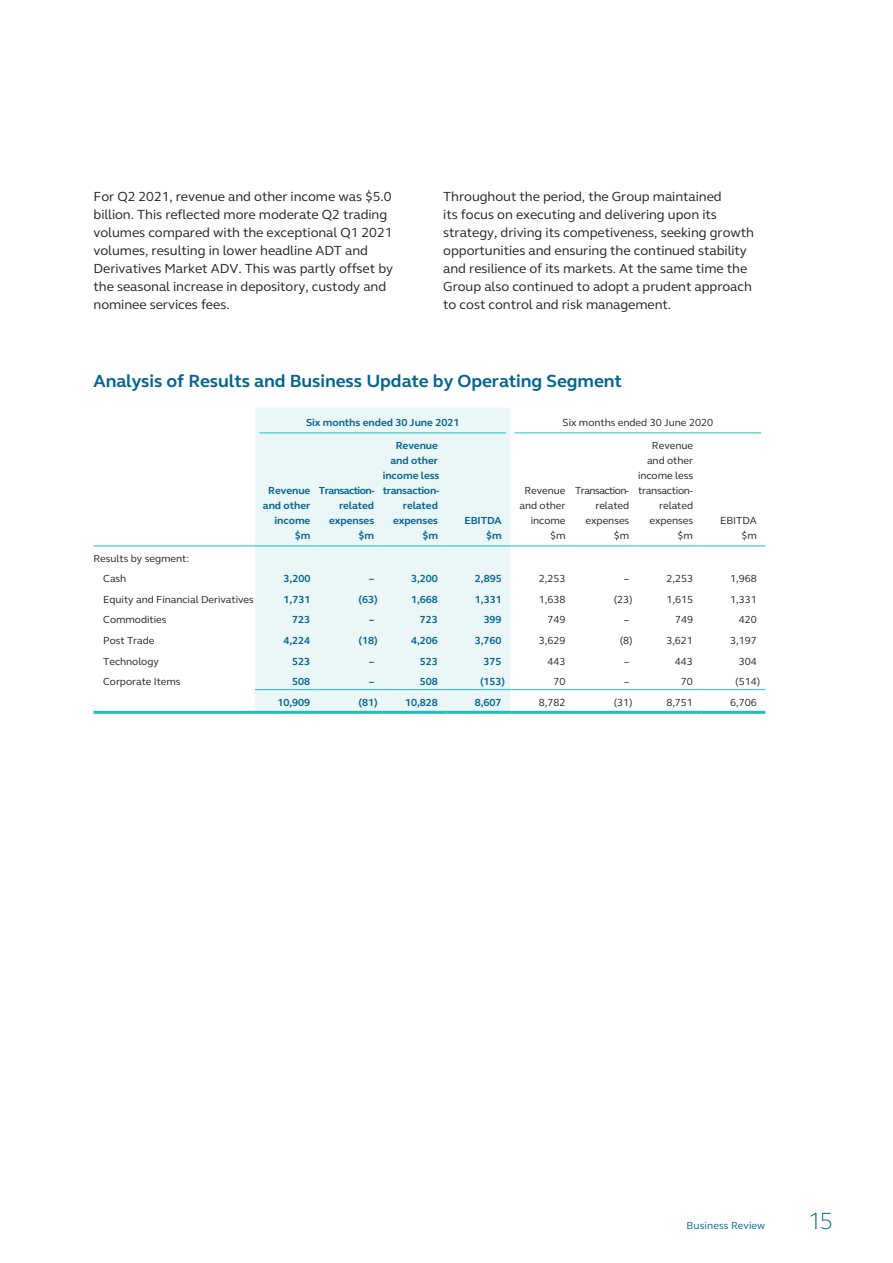
<style>
.page{position:relative;width:893px;height:1263px;background:#fff}
.page>*{position:absolute;margin:0;border:0;box-sizing:border-box;transform-origin:0 0}
.t1{font:300 24px "FS Elliot Pro";color:#026491}
.t2{font:700 18px "FS Elliot Pro";letter-spacing:-.005em;color:#026491}
.t3{font:13.5px/18px "FS Elliot Pro";letter-spacing:-.005em;color:#231f20}
.t4{font:10.5px/15px "FS Elliot Pro";letter-spacing:-.005em;color:#231f20;text-align:right}
.t5{font:700 10.5px/15px "FS Elliot Pro";letter-spacing:-.005em;color:#026491;text-align:right}
.t6{font:10.5px "FS Elliot Pro";letter-spacing:.01em;color:#026491}
</style>
<div class="page">
<div style="left:255px;top:408px;width:255px;height:303px;background:#ebf6f6"></div>
<hr style="left:94px;top:546px;width:161px;height:1px;background:#21bdbd">
<hr style="left:255px;top:546px;width:64px;height:1px;background:#21bdbd">
<hr style="left:319px;top:546px;width:64px;height:1px;background:#21bdbd">
<hr style="left:383px;top:546px;width:63px;height:1px;background:#21bdbd">
<hr style="left:446px;top:546px;width:64px;height:1px;background:#21bdbd">
<hr style="left:510px;top:546px;width:64px;height:1px;background:#21bdbd">
<hr style="left:574px;top:546px;width:64px;height:1px;background:#21bdbd">
<hr style="left:638px;top:546px;width:64px;height:1px;background:#21bdbd">
<hr style="left:702px;top:546px;width:63px;height:1px;background:#21bdbd">
<hr style="left:94px;top:711px;width:161px;height:3px;background:#21bdbd">
<hr style="left:255px;top:689px;width:64px;height:1px;background:#21bdbd">
<hr style="left:255px;top:711px;width:64px;height:3px;background:#21bdbd">
<hr style="left:319px;top:689px;width:64px;height:1px;background:#21bdbd">
<hr style="left:383px;top:689px;width:63px;height:1px;background:#21bdbd">
<hr style="left:446px;top:689px;width:64px;height:1px;background:#21bdbd">
<hr style="left:319px;top:711px;width:64px;height:3px;background:#21bdbd">
<hr style="left:383px;top:711px;width:63px;height:3px;background:#21bdbd">
<hr style="left:446px;top:711px;width:64px;height:3px;background:#21bdbd">
<hr style="left:510px;top:689px;width:64px;height:1px;background:#21bdbd">
<hr style="left:510px;top:711px;width:64px;height:3px;background:#21bdbd">
<hr style="left:574px;top:689px;width:64px;height:1px;background:#21bdbd">
<hr style="left:638px;top:689px;width:64px;height:1px;background:#21bdbd">
<hr style="left:702px;top:689px;width:63px;height:1px;background:#21bdbd">
<hr style="left:574px;top:711px;width:64px;height:3px;background:#21bdbd">
<hr style="left:638px;top:711px;width:64px;height:3px;background:#21bdbd">
<hr style="left:702px;top:711px;width:63px;height:3px;background:#21bdbd">
<hr style="left:259px;top:432px;width:247px;height:1px;background:#21bdbd">
<hr style="left:514px;top:432px;width:247px;height:1px;background:#21bdbd">
<p class="t3" style="left:94px;top:187px;width:301px">For Q2 2021, revenue and other income was $5.0 billion. This reflected more moderate Q2 trading volumes compared with the exceptional Q1 2021 volumes, resulting in lower headline ADT and Derivatives Market ADV. This was partly offset by the seasonal increase in depository, custody and nominee services fees.</p>
<p class="t3" style="left:443px;top:187px;width:312px">Throughout the period, the Group maintained<br>its focus on executing and delivering upon its strategy, driving its competiveness, seeking growth opportunities and ensuring the continued stability and resilience of its markets. At the same time the Group also continued to adopt a prudent approach to cost control and risk management.</p>
<h2 class="t2" style="left:94px;top:369px;width:530px">Analysis of Results and Business Update by Operating Segment</h2>
<p class="t5" style="left:306px;top:414px;width:155px">Six months ended 30 June 2021</p>
<p class="t4" style="left:563px;top:414px;width:152px">Six months ended 30 June 2020</p>
<p class="t5" style="left:263px;top:483px;width:49px">Revenue and other income $m</p>
<p class="t5" style="left:319px;top:483px;width:57px">Transaction&shy;related expenses $m</p>
<p class="t5" style="left:383px;top:438px;width:58px">Revenue and other income less transaction&shy;related expenses $m</p>
<p class="t5" style="left:464px;top:513px;width:39px">EBITDA $m</p>
<p class="t4" style="left:519px;top:483px;width:48px">Revenue and other income $m</p>
<p class="t4" style="left:575px;top:483px;width:56px">Transaction&shy;related expenses $m</p>
<p class="t4" style="left:638px;top:438px;width:57px">Revenue and other income less transaction&shy;related expenses $m</p>
<p class="t4" style="left:720px;top:513px;width:38px">EBITDA $m</p>
<p class="t4" style="left:103px;top:548px;width:87px;line-height:20.5px;text-align:left;text-indent:-10px">Results by segment:<br>Cash</p>
<p class="t5" style="left:284px;top:571px;width:28px">3,200</p>
<p class="t5" style="left:369px;top:571px;width:7px">–</p>
<p class="t5" style="left:411px;top:571px;width:28px">3,200</p>
<p class="t5" style="left:475px;top:571px;width:28px">2,895</p>
<p class="t4" style="left:539px;top:571px;width:28px">2,253</p>
<p class="t4" style="left:624px;top:571px;width:7px">–</p>
<p class="t4" style="left:666px;top:571px;width:28px">2,253</p>
<p class="t4" style="left:730px;top:571px;width:28px">1,968</p>
<p class="t4" style="left:103px;top:592px;width:152px">Equity and Financial Derivatives</p>
<p class="t5" style="left:284px;top:592px;width:28px">1,731</p>
<p class="t5" style="left:359px;top:592px;width:21px">(63)</p>
<p class="t5" style="left:411px;top:592px;width:28px">1,668</p>
<p class="t5" style="left:475px;top:592px;width:28px">1,331</p>
<p class="t4" style="left:539px;top:592px;width:28px">1,638</p>
<p class="t4" style="left:614px;top:592px;width:21px">(23)</p>
<p class="t4" style="left:666px;top:592px;width:28px">1,615</p>
<p class="t4" style="left:730px;top:592px;width:28px">1,331</p>
<p class="t4" style="left:103px;top:612px;width:65px">Commodities</p>
<p class="t5" style="left:292px;top:612px;width:20px">723</p>
<p class="t5" style="left:369px;top:612px;width:7px">–</p>
<p class="t5" style="left:420px;top:612px;width:20px">723</p>
<p class="t5" style="left:484px;top:612px;width:20px">399</p>
<p class="t4" style="left:547px;top:612px;width:20px">749</p>
<p class="t4" style="left:624px;top:612px;width:7px">–</p>
<p class="t4" style="left:675px;top:612px;width:20px">749</p>
<p class="t4" style="left:739px;top:612px;width:20px">420</p>
<p class="t4" style="left:103px;top:633px;width:53px">Post Trade</p>
<p class="t5" style="left:284px;top:633px;width:28px">4,224</p>
<p class="t5" style="left:358px;top:633px;width:21px">(18)</p>
<p class="t5" style="left:411px;top:633px;width:28px">4,206</p>
<p class="t5" style="left:475px;top:633px;width:28px">3,760</p>
<p class="t4" style="left:539px;top:633px;width:28px">3,629</p>
<p class="t4" style="left:620px;top:633px;width:15px">(8)</p>
<p class="t4" style="left:666px;top:633px;width:28px">3,621</p>
<p class="t4" style="left:730px;top:633px;width:28px">3,197</p>
<p class="t4" style="left:103px;top:653px;width:57px">Technology</p>
<p class="t5" style="left:292px;top:653px;width:20px">523</p>
<p class="t5" style="left:369px;top:653px;width:7px">–</p>
<p class="t5" style="left:420px;top:653px;width:20px">523</p>
<p class="t5" style="left:484px;top:653px;width:20px">375</p>
<p class="t4" style="left:547px;top:653px;width:20px">443</p>
<p class="t4" style="left:624px;top:653px;width:7px">–</p>
<p class="t4" style="left:675px;top:653px;width:20px">443</p>
<p class="t4" style="left:739px;top:653px;width:20px">304</p>
<p class="t4" style="left:103px;top:674px;width:79px">Corporate Items</p>
<p class="t5" style="left:292px;top:674px;width:20px">508</p>
<p class="t5" style="left:369px;top:674px;width:7px">–</p>
<p class="t5" style="left:420px;top:674px;width:20px">508</p>
<p class="t5" style="left:480px;top:674px;width:27px">(153)</p>
<p class="t4" style="left:553px;top:674px;width:14px">70</p>
<p class="t4" style="left:624px;top:674px;width:7px">–</p>
<p class="t4" style="left:681px;top:674px;width:14px">70</p>
<p class="t4" style="left:735px;top:674px;width:27px">(514)</p>
<p class="t5" style="left:277px;top:694px;width:34px">10,909</p>
<p class="t5" style="left:358px;top:694px;width:21px">(81)</p>
<p class="t5" style="left:405px;top:694px;width:34px">10,828</p>
<p class="t5" style="left:475px;top:694px;width:28px">8,607</p>
<p class="t4" style="left:539px;top:694px;width:28px">8,782</p>
<p class="t4" style="left:614px;top:694px;width:21px">(31)</p>
<p class="t4" style="left:666px;top:694px;width:28px">8,751</p>
<p class="t4" style="left:730px;top:694px;width:28px">6,706</p>
<p class="t6" style="left:686px;top:1218px;width:80px">Business Review</p>
<h1 class="t1" style="left:808px;top:1205px;width:27px">15</h1>
</div>
